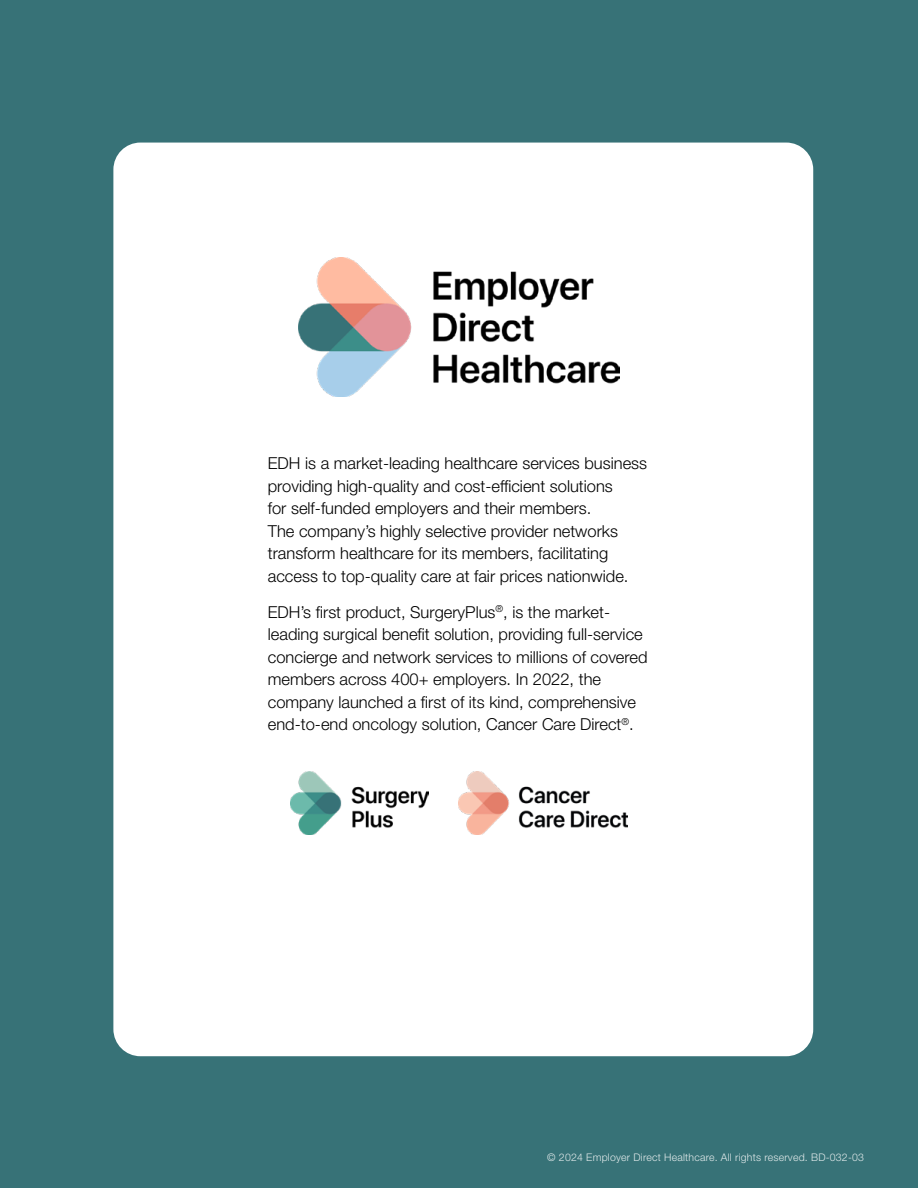
<style>
.page{position:relative;width:918px;height:1188px;background:#377277}
.page>*{position:absolute;margin:0;border:0;box-sizing:border-box;transform-origin:0 0}
.t1{font:300 16.5px/22.5px "Helvetica Neue LT Pro";color:#000}
.t2{font:300 13.5px "Helvetica Neue LT Pro";color:#fff}
.t3{font:300 10.5px "Helvetica Neue LT Pro";letter-spacing:.02em;color:#fff}
</style>
<div class="page">
<div style="left:113px;top:143px;width:700px;height:913px;background:#fff;border-radius:27px"></div>
<img style="left:299px;top:257px;width:320px;height:139px">
<img style="left:290px;top:772px;width:138px;height:63px">
<img style="left:459px;top:772px;width:169px;height:62px">
<p class="t1" style="left:268px;top:452px;width:381px">EDH is a market-leading healthcare services business providing high-quality and cost-efficient solutions<br>for self-funded employers and their members.<br>The company’s highly selective provider networks transform healthcare for its members, facilitating access to top-quality care at fair prices nationwide.</p>
<p class="t1" style="left:268px;top:600px;width:381px">EDH’s first product, SurgeryPlus<sup>®</sup>, is the market&shy;leading surgical benefit solution, providing full-service concierge and network services to millions of covered members across 400+ employers. In 2022, the company launched a first of its kind, comprehensive end-to-end oncology solution, Cancer Care Direct<sup>®</sup>.</p>
<p class="t2" style="left:849px;top:1150px;width:17px">14</p>
<p class="t3" style="left:547px;top:1151px;width:318px">© 2024 Employer Direct Healthcare. All rights reserved. BD-032-03</p>
</div>
